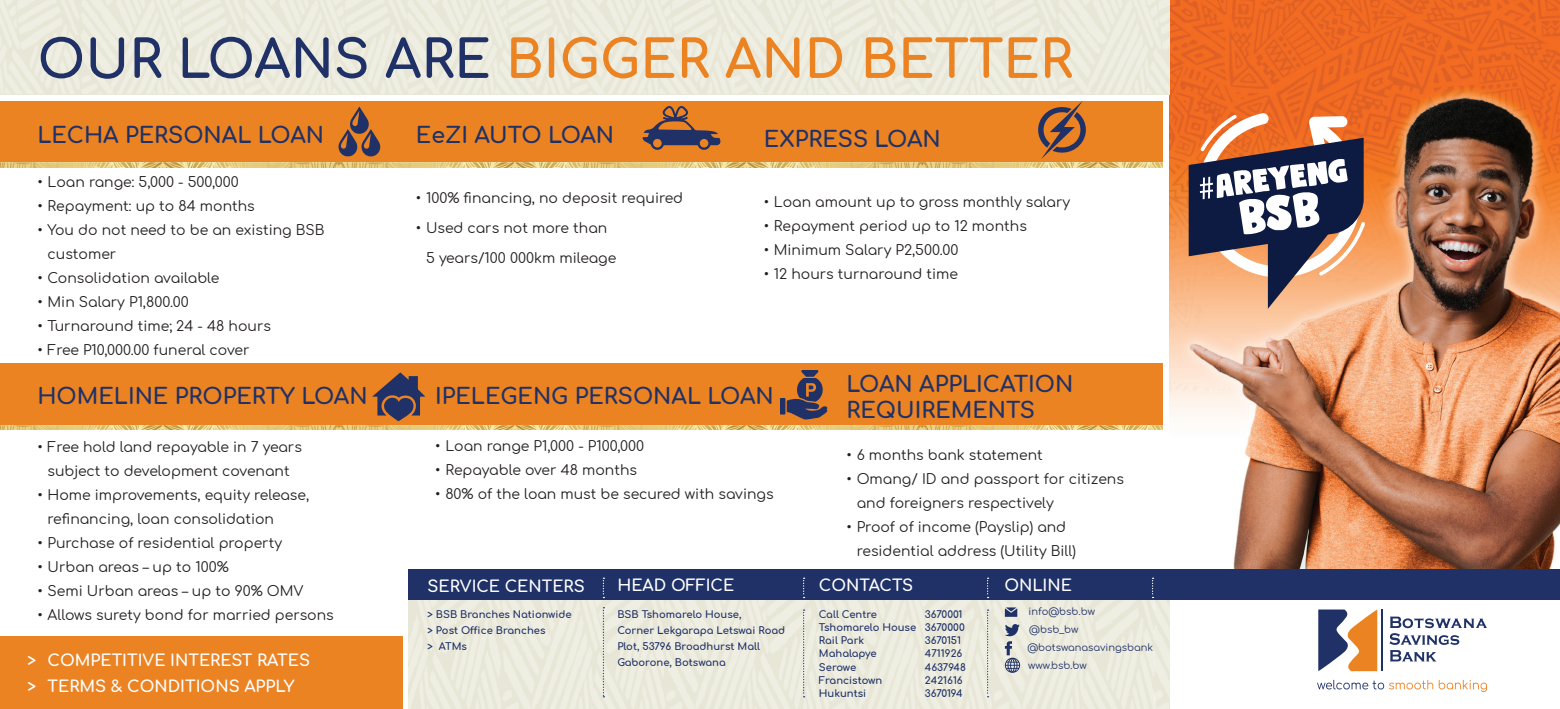
<style>
.page{position:relative;width:1560px;height:709px;background:#fff}
.page>*{position:absolute;margin:0;border:0;box-sizing:border-box;transform-origin:0 0}
.t1{font:700 52px "Comfortaa";color:#eb8323}
.t2{font:700 52px "Comfortaa";color:#1f3167}
.t3{font:700 22px/26.4px "Comfortaa";color:#1f3167}
.t4{font:700 16px/26px "Comfortaa";color:#fff}
.t5{font:14px/24px "Comfortaa";color:#231f20}
.t6{font:700 10px/16px "Comfortaa";color:#1f3167}
.t7{font:700 10px "Comfortaa";letter-spacing:-.03em;color:#1f3167}
.t8{font:9.8px/17.8px "Comfortaa";color:#1f3167}
.s1{color:#1f3167}
</style>
<div class="page">
<img style="left:1169px;top:0;width:390px;height:569px">
<svg style="left:1188px;top:113px;width:176px;height:196px"></svg>
<img style="left:408px;top:600px;width:761px;height:109px">
<div style="left:408px;top:569px;width:1151px;height:31px;background:#1f3167"></div>
<div style="left:0;top:637px;width:403px;height:72px;background:#eb8323"></div>
<svg style="left:803px;top:609px;width:1px;height:88px"></svg>
<svg style="left:986px;top:609px;width:2px;height:88px"></svg>
<svg style="left:602px;top:607px;width:2px;height:90px"></svg>
<svg style="left:602px;top:577px;width:2px;height:21px"></svg>
<svg style="left:803px;top:577px;width:1px;height:21px"></svg>
<svg style="left:987px;top:577px;width:1px;height:21px"></svg>
<svg style="left:1152px;top:577px;width:1px;height:21px"></svg>
<svg style="left:1004px;top:607px;width:13px;height:10px"></svg>
<svg style="left:1004px;top:624px;width:15px;height:49px"></svg>
<hr style="left:1380px;top:609px;width:2px;height:62px;background:#1f3167">
<svg style="left:1318px;top:609px;width:58px;height:62px"></svg>
<svg style="left:1389px;top:616px;width:97px;height:45px"></svg>
<svg style="left:1317px;top:680px;width:115px;height:9px"></svg>
<svg style="left:1438px;top:680px;width:48px;height:12px"></svg>
<img style="left:0;top:0;width:1169px;height:95px">
<div style="left:0;top:101px;width:1162px;height:62px;background:#eb8323"></div>
<div style="left:0;top:363px;width:1162px;height:62px;background:#eb8323"></div>
<img style="left:0;top:163px;width:1162px;height:4px">
<img style="left:0;top:425px;width:1162px;height:4px">
<svg style="left:1038px;top:101px;width:48px;height:58px"></svg>
<svg style="left:780px;top:370px;width:47px;height:49px"></svg>
<svg style="left:338px;top:107px;width:43px;height:50px"></svg>
<svg style="left:372px;top:372px;width:53px;height:49px"></svg>
<svg style="left:642px;top:106px;width:78px;height:44px"></svg>
<h1 class="t2" style="left:37px;top:11px;width:178px">OUR loans</h1>
<h1 class="t1" style="left:385px;top:11px;width:689px"><span class="s1">ARE</span> BIGGER AND BETTER</h1>
<h2 class="t3" style="left:37px;top:118px;width:288px">LECHA PERSONAL LOAN</h2>
<p class="t5" style="left:37px;top:168px;width:203px">• Loan range: 5,000 - 500,000</p>
<p class="t5" style="left:37px;top:192px;width:219px">• Repayment: up to 84 months</p>
<p class="t5" style="left:48px;top:216px;width:278px;text-indent:-10px">• You do not need to be an existing BSB customer</p>
<p class="t5" style="left:37px;top:264px;width:184px">• Consolidation available</p>
<p class="t5" style="left:37px;top:288px;width:153px">• Min Salary P1,800.00</p>
<p class="t5" style="left:37px;top:312px;width:235px">• Turnaround time; 24 - 48 hours</p>
<p class="t5" style="left:37px;top:336px;width:213px">• Free P10,000.00 funeral cover</p>
<h2 class="t3" style="left:416px;top:118px;width:200px">EeZI AUTO LOAN</h2>
<p class="t5" style="left:416px;top:184px;width:268px">• 100% financing, no deposit required</p>
<p class="t5" style="left:426px;top:211px;width:192px;line-height:30px;text-indent:-10px">• Used cars not more than<br>5 years/100 000km mileage</p>
<h2 class="t3" style="left:763px;top:123px;width:179px">EXPRESS LOAN</h2>
<p class="t5" style="left:763px;top:188px;width:308px">• Loan amount up to gross monthly salary</p>
<p class="t5" style="left:763px;top:212px;width:265px">• Repayment period up to 12 months</p>
<p class="t5" style="left:763px;top:236px;width:196px">• Minimum Salary P2,500.00</p>
<p class="t5" style="left:763px;top:260px;width:196px">• 12 hours turnaround time</p>
<h2 class="t3" style="left:846px;top:367px;width:228px">LOAN APPLICATION<br>Requirements</h2>
<p class="t5" style="left:846px;top:441px;width:198px">• 6 months bank statement</p>
<p class="t5" style="left:856px;top:465px;width:269px;text-indent:-10px">• Omang/ ID and passport for citizens and foreigners respectively</p>
<p class="t5" style="left:856px;top:513px;width:221px;text-indent:-10px">• Proof of income (Payslip) and residential address (Utility Bill)</p>
<h2 class="t3" style="left:37px;top:380px;width:332px">HOMELINE PROPERTY LOAN</h2>
<h2 class="t3" style="left:435px;top:379px;width:340px">IPELEGENG PERSONAL LOAN</h2>
<p class="t5" style="left:435px;top:432px;width:210px">• Loan range P1,000 - P100,000</p>
<p class="t5" style="left:435px;top:456px;width:203px">• Repayable over 48 months</p>
<p class="t5" style="left:435px;top:480px;width:340px">• 80% of the loan must be secured with savings</p>
<p class="t5" style="left:37px;top:432px;width:266px;text-align:center">• Free hold land repayable in 7 years subject to development covenant</p>
<p class="t5" style="left:48px;top:480px;width:263px;text-indent:-10px">• Home improvements, equity release, refinancing, loan consolidation</p>
<p class="t5" style="left:37px;top:528px;width:246px">• Purchase of residential property</p>
<p class="t5" style="left:37px;top:552px;width:193px">• Urban areas – up to 100%</p>
<p class="t5" style="left:37px;top:576px;width:268px">• Semi Urban areas – up to 90% OMV</p>
<p class="t5" style="left:37px;top:600px;width:298px">• Allows surety bond for married persons</p>
<p class="t4" style="left:427px;top:571px;width:22px">Service</p>
<p class="t4" style="left:505px;top:571px;width:25px">Centers</p>
<p class="t4" style="left:617px;top:569px;width:13px">head</p>
<p class="t4" style="left:671px;top:569px;width:12px">office</p>
<p class="t4" style="left:818px;top:569px;width:96px">CONTACTS</p>
<p class="t4" style="left:1004px;top:569px;width:69px">ONLINE</p>
<p class="t8" style="left:1028px;top:601px;width:68px">info@bsb.bw</p>
<p class="t8" style="left:1027px;top:637px;width:127px">@botswanasavingsbank www.bsb.bw</p>
<p class="t6" style="left:818px;top:605px;width:60px">Call Centre</p>
<p class="t6" style="left:818px;top:606px;width:147px;line-height:13.2px;text-indent:106px">3670001<br>Tshomarelo House 3670000<br>Rail Park</p>
<p class="t6" style="left:427px;top:605px;width:146px">&gt; BSB Branches Nationwide &gt; Post Office Branches<br>&gt; ATMs</p>
<p class="t6" style="left:617px;top:605px;width:169px">BSB Tshomarelo House,<br>Corner Lekgarapa Letswai Road<br>Plot, 53796 Broadhurst Mall<br>Gaborone, Botswana</p>
<p class="t8" style="left:1029px;top:619px;width:51px">@bsb_bw</p>
<p class="t6" style="left:924px;top:631px;width:38px">3670151</p>
<p class="t6" style="left:818px;top:644px;width:59px">Mahalapye</p>
<p class="t6" style="left:924px;top:644px;width:39px">4711926</p>
<p class="t6" style="left:818px;top:657px;width:39px">Serowe</p>
<p class="t6" style="left:924px;top:657px;width:42px">4637948</p>
<p class="t6" style="left:818px;top:671px;width:65px">Francistown</p>
<p class="t6" style="left:924px;top:671px;width:39px">2421616</p>
<p class="t6" style="left:818px;top:684px;width:49px">Hukuntsi</p>
<p class="t7" style="left:924px;top:684px;width:39px">3670194</p>
<p class="t4" style="left:28px;top:645px;width:284px">&gt; COMPETITIVE INTEREST RATES &gt; TERMS &amp; CONDITIONS APPLY</p>
</div>
